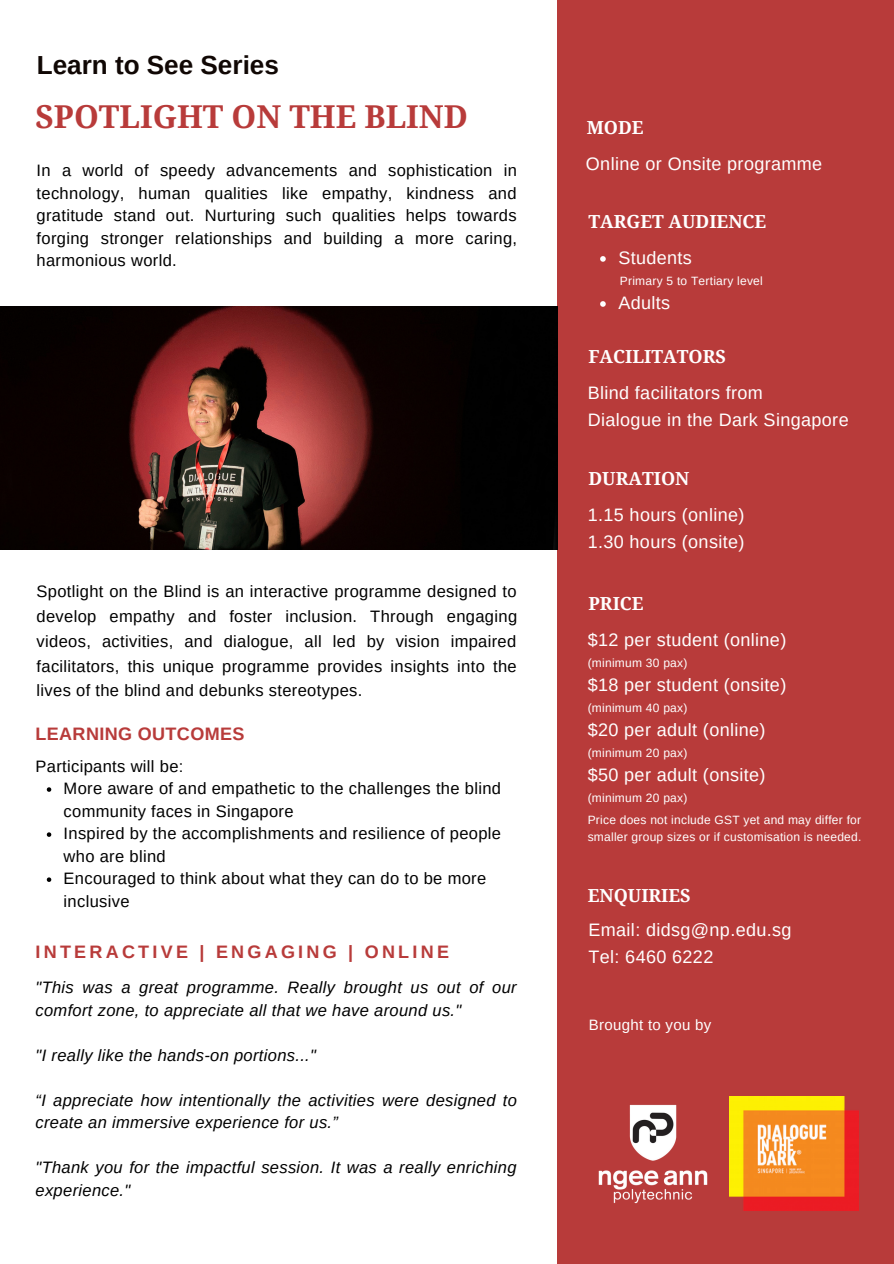
<style>
.page{position:relative;width:894px;height:1264px;background:#fff}
.page>*{position:absolute;margin:0;border:0;box-sizing:border-box;transform-origin:0 0}
.t1{font:700 31.5px "Droid Serif";color:#b83b3a}
.t2{font:700 26.1px "Arimo";color:#100704}
.t3{font:18px/27px "Arimo";letter-spacing:.02em;color:#fff}
.t4{font:700 18px "Droid Serif";color:#fff}
.t5{font:700 18px "Arimo";letter-spacing:.18em;color:#b83b3a}
.t6{font:700 18px "Arimo";letter-spacing:.02em;color:#b83b3a}
.t7{font:16.5px/22.5px "Arimo";letter-spacing:.02em;color:#000;text-align:justify}
.t8{font:italic 16.5px/22.5px "Arimo";letter-spacing:.02em;color:#000}
.t9{font:15px "Arimo";letter-spacing:.02em;color:#fff}
.t10{font:12px/22.2px "Arimo";letter-spacing:.02em;color:#fff}
</style>
<div class="page">
<div style="left:557px;top:0;width:336px;height:1263px;background:#b83b3a"></div>
<img style="left:0;top:306px;width:557px;height:244px">
<img style="left:729px;top:1096px;width:129px;height:114px">
<svg style="left:47px;top:787px;width:4px;height:4px"></svg>
<svg style="left:47px;top:832px;width:4px;height:4px"></svg>
<svg style="left:47px;top:877px;width:4px;height:5px"></svg>
<svg style="left:600px;top:256px;width:5px;height:6px"></svg>
<svg style="left:600px;top:301px;width:5px;height:6px"></svg>
<img style="left:598px;top:1104px;width:110px;height:100px">
<h2 class="t2" style="left:37px;top:50px;width:243px">Learn to See Series</h2>
<h1 class="t1" style="left:36px;top:99px;width:434px">SPOTLIGHT ON THE BLIND</h1>
<p class="t7" style="left:37px;top:159px;width:482px">In a world of speedy advancements and sophistication in technology, human qualities like empathy, kindness and gratitude stand out. Nurturing such qualities helps towards forging stronger relationships and building a more caring, harmonious world.</p>
<p class="t7" style="left:37px;top:579px;width:482px;line-height:24.8px">Spotlight on the Blind is an interactive programme designed to develop empathy and foster inclusion. Through engaging videos, activities, and dialogue, all led by vision impaired facilitators, this unique programme provides insights into the lives of the blind and debunks stereotypes.</p>
<p class="t6" style="left:36px;top:723px;width:210px">LEARNING OUTCOMES</p>
<p class="t7" style="left:36px;top:754px;width:149px">Participants will be:</p>
<p class="t7" style="left:64px;top:777px;width:439px;text-align:left">More aware of and empathetic to the challenges the blind community faces in Singapore<br>Inspired by the accomplishments and resilience of people who are blind<br>Encouraged to think about what they can do to be more inclusive</p>
<p class="t5" style="left:36px;top:941px;width:415px">INTERACTIVE | ENGAGING | ONLINE</p>
<p class="t8" style="left:36px;top:976px;width:482px">"This was a great programme. Really brought us out of our comfort zone, to appreciate all that we have around us."</p>
<p class="t8" style="left:36px;top:1043px;width:282px">"I really like the hands-on portions..."</p>
<p class="t8" style="left:36px;top:1088px;width:483px">“I appreciate how intentionally the activities were designed to create an immersive experience for us.”</p>
<p class="t8" style="left:36px;top:1156px;width:482px">"Thank you for the impactful session. It was a really enriching experience."</p>
<p class="t4" style="left:586px;top:118px;width:58px">MODE</p>
<p class="t3" style="left:585px;top:150px;width:238px">Online or Onsite programme</p>
<p class="t4" style="left:588px;top:211px;width:179px">TARGET AUDIENCE</p>
<p class="t3" style="left:618px;top:244px;width:75px">Students</p>
<p class="t3" style="left:618px;top:289px;width:53px">Adults</p>
<p class="t10" style="left:619px;top:270px;width:144px">Primary 5 to Tertiary level</p>
<p class="t4" style="left:588px;top:347px;width:139px">FACILITATORS</p>
<p class="t3" style="left:587px;top:379px;width:262px">Blind facilitators from<br>Dialogue in the Dark Singapore</p>
<p class="t4" style="left:588px;top:468px;width:102px">DURATION</p>
<p class="t3" style="left:587px;top:501px;width:158px">1.15 hours (online)<br>1.30 hours (onsite)</p>
<p class="t4" style="left:588px;top:593px;width:57px">PRICE</p>
<p class="t3" style="left:587px;top:626px;width:200px">$12 per student (online)</p>
<p class="t10" style="left:587px;top:651px;width:101px">(minimum 30 pax)</p>
<p class="t3" style="left:587px;top:671px;width:200px">$18 per student (onsite)</p>
<p class="t10" style="left:587px;top:696px;width:101px">(minimum 40 pax)</p>
<p class="t3" style="left:587px;top:716px;width:179px">$20 per adult (online)</p>
<p class="t10" style="left:587px;top:741px;width:101px">(minimum 20 pax)</p>
<p class="t3" style="left:587px;top:761px;width:179px">$50 per adult (onsite)</p>
<p class="t10" style="left:587px;top:786px;width:275px">(minimum 20 pax)<br>Price does not include GST yet and may differ for</p>
<p class="t10" style="left:587px;top:826px;width:275px">smaller group sizes or if customisation is needed.</p>
<p class="t4" style="left:587px;top:885px;width:105px">ENQUIRIES</p>
<p class="t3" style="left:588px;top:916px;width:205px">Email: didsg@np.edu.sg<br>Tel: 6460 6222</p>
<p class="t9" style="left:588px;top:1016px;width:124px">Brought to you by</p>
</div>
